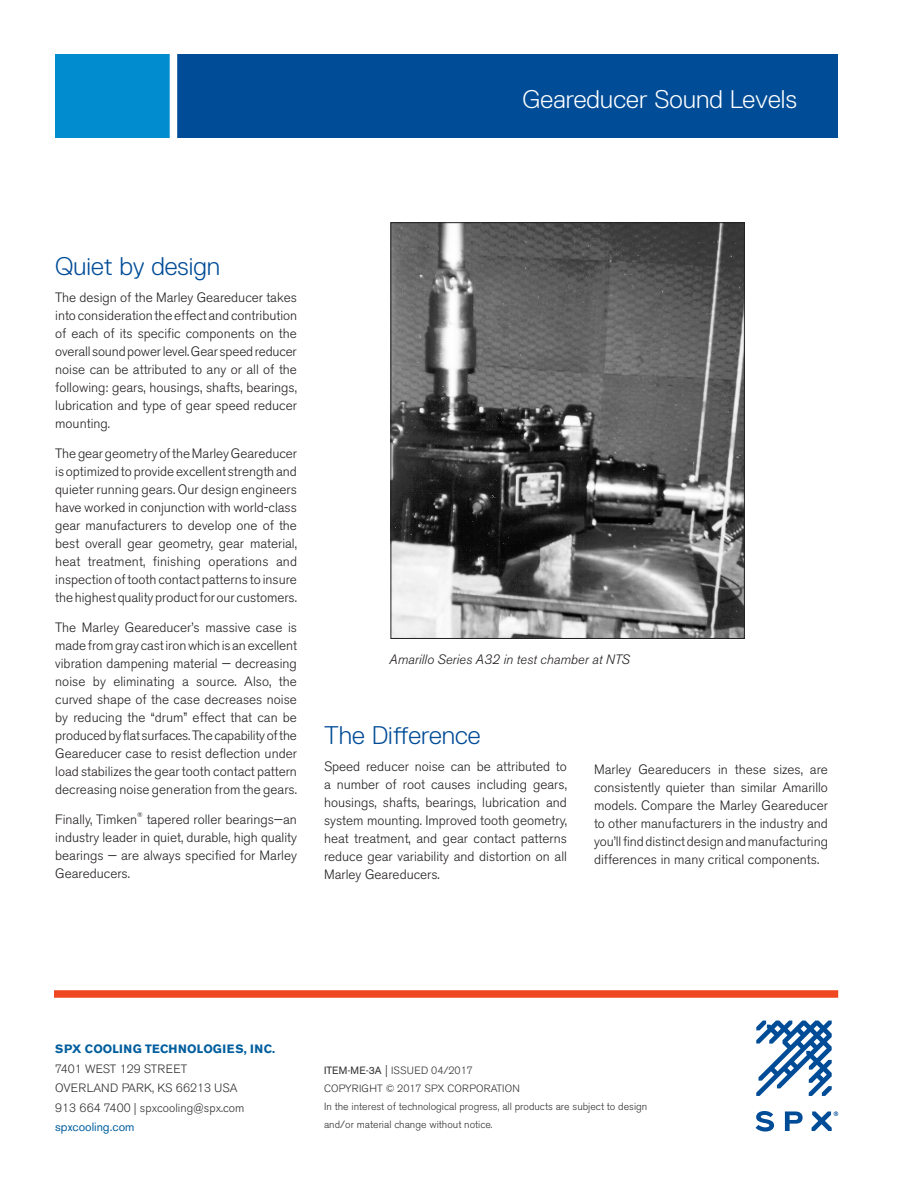
<style>
.page{position:relative;width:918px;height:1188px;background:#fff}
.page>*{position:absolute;margin:0;border:0;box-sizing:border-box;transform-origin:0 0}
.Section_Head{font:300 25.5px "Replica Std";color:#004c97}
.Front_Cover_Page_Hea{font:300 25.5px "Replica Std";letter-spacing:.005em;color:#fff}
.Body_text{font:300 13.5px/18px "Akzidenz Grotesk BE";color:#231f20;text-align:justify}
.t1{font:italic 300 13.5px "Akzidenz Grotesk BE";color:#231f20}
.t2{font:300 12px "Akzidenz Grotesk BE";color:#312f30}
.t3{font:700 12px "Akzidenz Grotesk BE";letter-spacing:.03em;color:#005e9e}
.t4{font:12px "Akzidenz Grotesk BE";color:#005e9e}
.t5{font:300 10.5px/18px "Akzidenz Grotesk BE";color:#312f30}
.t6{font:300 10.5px/18px "Akzidenz Grotesk BE";letter-spacing:.02em;color:#312f30}
.Body_text-2{font:300 6.75px "Akzidenz Grotesk BE";color:#231f20}
.s1{font-weight:400}
.s2{font-size:12px}
</style>
<div class="page">
<img style="left:393px;top:224px;width:350px;height:413px">
<div style="left:391px;top:222px;width:354px;height:417px;border:1px solid #231f20"></div>
<div style="left:54px;top:990px;width:784px;height:8px;background:#ef4722"></div>
<svg style="left:756px;top:1021px;width:76px;height:75px"></svg>
<svg style="left:756px;top:1111px;width:18px;height:21px"></svg>
<svg style="left:785px;top:1111px;width:18px;height:20px"></svg>
<svg style="left:812px;top:1111px;width:26px;height:20px"></svg>
<div style="left:55px;top:54px;width:783px;height:84px;background:#004c97"></div>
<div style="left:55px;top:54px;width:119px;height:84px;background:#008ccf"></div>
<div style="left:170px;top:52px;width:7px;height:92px;background:#fff"></div>
<p class="Front_Cover_Page_Hea" style="left:523px;top:85px;width:276px">Geareducer Sound Levels</p>
<p class="Section_Head" style="left:55px;top:252px;width:166px">Quiet by design</p>
<p class="Body_text" style="left:55px;top:288px;width:243px">The design of the Marley Geareducer takes into consideration the effect and contribution of each of its specific components on the overall sound power level. Gear speed reducer noise can be attributed to any or all of the following: gears, housings, shafts, bearings, lubrication and type of gear speed reducer mounting.</p>
<p class="Body_text" style="left:55px;top:444px;width:243px">The gear geometry of the Marley Geareducer is optimized to provide excellent strength and quieter running gears. Our design engineers have worked in conjunction with world-class gear manufacturers to develop one of the best overall gear geometry, gear material, heat treatment, finishing operations and inspection of tooth contact patterns to insure the highest quality product for our customers.</p>
<p class="Body_text" style="left:55px;top:618px;width:243px">The Marley Geareducer’s massive case is made from gray cast iron which is an excellent vibration dampening material — decreasing noise by eliminating a source. Also, the curved shape of the case decreases noise by reducing the “drum” effect that can be produced by flat surfaces. The capability of the Geareducer case to resist deflection under load stabilizes the gear tooth contact pattern decreasing noise generation from the gears.</p>
<p class="Body_text" style="left:55px;top:810px;width:84px">Finally, Timken</p>
<p class="Body_text-2" style="left:137px;top:811px;width:7px">®</p>
<p class="Body_text" style="left:55px;top:810px;width:243px;text-indent:91px">tapered roller bearings—an industry leader in quiet, durable, high quality bearings — are always specified for Marley Geareducers.</p>
<p class="t1" style="left:389px;top:652px;width:242px">Amarillo Series A32 in test chamber at NTS</p>
<p class="Section_Head" style="left:324px;top:721px;width:158px">The Difference</p>
<p class="Body_text" style="left:324px;top:757px;width:245px">Speed reducer noise can be attributed to a number of root causes including gears, housings, shafts, bearings, lubrication and system mounting. Improved tooth geometry, heat treatment, and gear contact patterns reduce gear variability and distortion on all Marley Geareducers.</p>
<p class="Body_text" style="left:594px;top:760px;width:236px">Marley Geareducers in these sizes, are consistently quieter than similar Amarillo models. Compare the Marley Geareducer to other manufacturers in the industry and you’ll find distinct design and manufacturing differences in many critical components.</p>
<p class="t3" style="left:55px;top:1042px;width:221px">SPX COOLING TECHNOLOGIES, INC.</p>
<p class="t2" style="left:55px;top:1062px;width:134px">7401 WEST 129 STREET</p>
<p class="t2" style="left:55px;top:1081px;width:184px">OVERLAND PARK, KS 66213 USA</p>
<p class="t2" style="left:55px;top:1101px;width:191px">913 664 7400 | spxcooling@spx.com</p>
<p class="t4" style="left:55px;top:1120px;width:81px">spxcooling.com</p>
<p class="t6" style="left:324px;top:1062px;width:197px"><span class="s1">ITEM-ME-3A</span> <span class="s2">|</span> ISSUED 04/2017<br>COPYRIGHT © 2017 SPX CORPORATION</p>
<p class="t5" style="left:324px;top:1098px;width:325px">In the interest of technological progress, all products are subject to design and/or material change without notice.</p>
</div>
